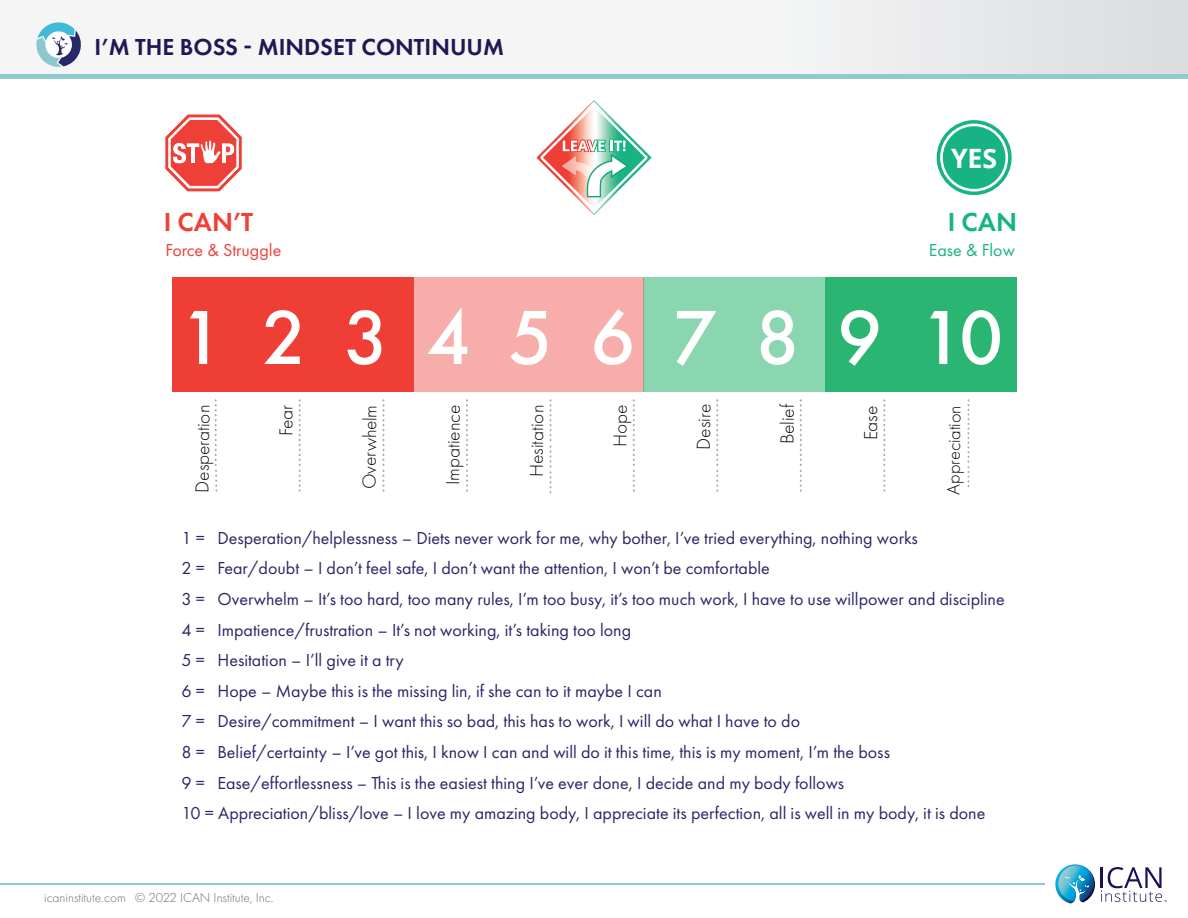
<style>
.page{position:relative;width:1188px;height:918px;background:#fff}
.page>*{position:absolute;margin:0;border:0;box-sizing:border-box;transform-origin:0 0}
.t1{font:500 79.5px "Futura PT";color:#fff}
.t2{font:600 27px "Futura PT";color:#ee4036}
.t3{font:600 27px "Futura PT";color:#18b384}
.t4{font:700 26.7px "Open Sans";color:#fff}
.t5{font:600 24px "Futura PT";color:#1e1953}
.t6{font:300 19.35px "Futura PT";color:#040503}
.t7{font:300 18.6px "Futura PT";color:#040503}
.t8{font:18px/30.6px "Futura PT";color:#2a2766}
.t9{font:18px "Futura PT";color:#ee4036}
.t10{font:18px "Futura PT";color:#18b384}
.t11{font:300 13.5px "Futura PT";color:#6d6e71}
</style>
<div class="page">
<hr style="left:0;top:883px;width:1045px;height:2px;background:#8fcacf">
<svg style="left:1055px;top:864px;width:40px;height:40px"></svg>
<svg style="left:1101px;top:867px;width:66px;height:35px"></svg>
<div style="left:0;top:0;width:1188px;height:75px;background:linear-gradient(to right,#fbfbfc,#e5e6e8)"></div>
<svg style="left:36px;top:22px;width:46px;height:45px"></svg>
<svg style="left:537px;top:100px;width:114px;height:115px"></svg>
<div style="left:937px;top:120px;width:75px;height:75px;background:#18b384;border-radius:50%"></div>
<div style="left:940px;top:124px;width:68px;height:68px;border:3px solid #fff;border-radius:50%"></div>
<svg style="left:165px;top:115px;width:77px;height:76px"></svg>
<hr style="left:0;top:75px;width:1188px;height:4px;background:#8fcacf">
<div style="left:825px;top:277px;width:191px;height:115px;background:#2bb572"></div>
<div style="left:644px;top:277px;width:181px;height:115px;background:#8ad6b1"></div>
<div style="left:414px;top:277px;width:230px;height:115px;background:#f7aeaa"></div>
<div style="left:172px;top:277px;width:242px;height:115px;background:#ee3e35"></div>
<svg style="left:550px;top:399px;width:1px;height:94px"></svg>
<svg style="left:466px;top:399px;width:2px;height:93px"></svg>
<svg style="left:383px;top:399px;width:1px;height:93px"></svg>
<svg style="left:215px;top:399px;width:2px;height:93px"></svg>
<svg style="left:633px;top:399px;width:2px;height:93px"></svg>
<svg style="left:299px;top:399px;width:2px;height:93px"></svg>
<svg style="left:716px;top:399px;width:2px;height:93px"></svg>
<svg style="left:800px;top:399px;width:2px;height:93px"></svg>
<svg style="left:883px;top:399px;width:2px;height:93px"></svg>
<svg style="left:968px;top:399px;width:1px;height:88px"></svg>
<svg style="left:245px;top:46px;width:6px;height:3px"></svg>
<h3 class="t5" style="left:95px;top:32px;width:411px">I’M THE BOSS MINDSET CONTINUUM</h3>
<h3 class="t4" style="left:951px;top:139px;width:48px">YES</h3>
<h2 class="t2" style="left:164px;top:205px;width:91px">I CAN’T</h2>
<h2 class="t3" style="left:948px;top:205px;width:71px">I CAN</h2>
<p class="t9" style="left:165px;top:240px;width:117px">Force &amp; Struggle</p>
<p class="t10" style="left:929px;top:240px;width:88px">Ease &amp; Flow</p>
<h1 class="t1" style="left:179px;top:290px;width:826px">1 2 3 4 5 6 7 8 9 10</h1>
<p class="t6" style="left:275px;top:436px;width:33px;rotate:-89deg">Fear</p>
<p class="t6" style="left:692px;top:449px;width:47px;rotate:-89deg">Desire</p>
<p class="t6" style="left:776px;top:444px;width:42px;rotate:-89deg">Belief</p>
<p class="t6" style="left:860px;top:440px;width:36px;rotate:-89deg">Ease</p>
<p class="t7" style="left:943px;top:494px;width:91px;rotate:-89deg">Appreciation</p>
<p class="t6" style="left:358px;top:489px;width:86px;rotate:-89deg">Overwhelm</p>
<p class="t6" style="left:441px;top:485px;width:82px;rotate:-89deg">Impatience</p>
<p class="t6" style="left:191px;top:492px;width:89px;rotate:-89deg">Desperation</p>
<p class="t6" style="left:609px;top:447px;width:44px;rotate:-89deg">Hope</p>
<p class="t6" style="left:525px;top:477px;width:74px;rotate:-89deg">Hesitation</p>
<p class="t8" style="left:181px;top:522px;width:825px">1 = Desperation/helplessness – Diets never work for me, why bother, I’ve tried everything, nothing works<br>2 = Fear/doubt – I don’t feel safe, I don’t want the attention, I won’t be comfortable<br>3 = Overwhelm – It’s too hard, too many rules, I’m too busy, it’s too much work, I have to use willpower and discipline 4 = Impatience/frustration – It’s not working, it’s taking too long<br>5 = Hesitation – I’ll give it a try<br>6 = Hope – Maybe this is the missing lin, if she can to it maybe I can<br>7 = Desire/commitment – I want this so bad, this has to work, I will do what I have to do<br>8 = Belief/certainty – I’ve got this, I know I can and will do it this time, this is my moment, I’m the boss<br>9 = Ease/effortlessness – This is the easiest thing I’ve ever done, I decide and my body follows<br>10 = Appreciation/bliss/love – I love my amazing body, I appreciate its perfection, all is well in my body, it is done</p>
<p class="t11" style="left:44px;top:890px;width:231px">icaninstitute.com © 2022 ICAN Institute, Inc.</p>
</div>
